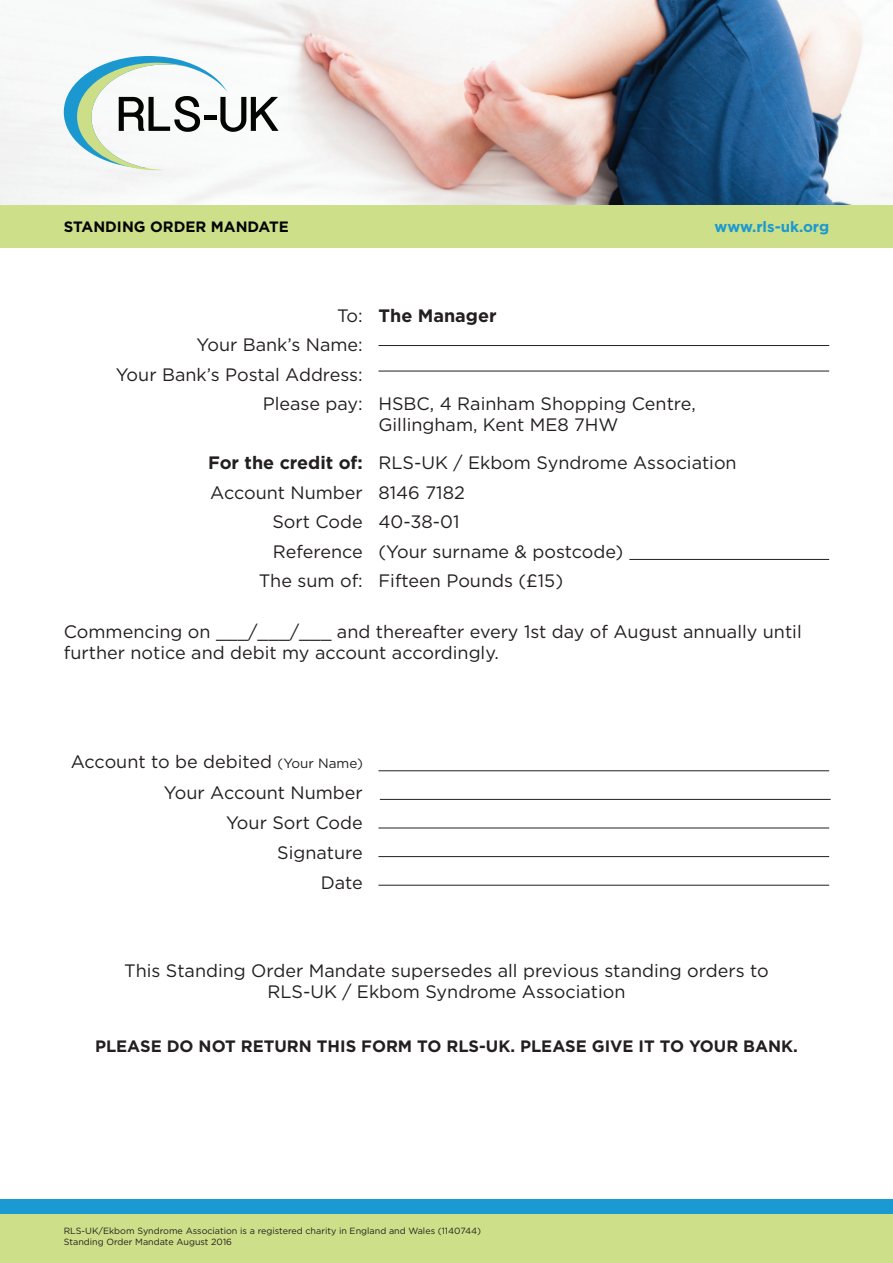
<style>
.page{position:relative;width:893px;height:1263px;background:#fff}
.page>*{position:absolute;margin:0;border:0;box-sizing:border-box;transform-origin:0 0}
.t1{font:18px/29.5px "Gotham";color:#231f20}
.t2{font:700 18px "Gotham";color:#231f20}
.t3{font:700 16.5px "Gotham";color:#231f20}
.t4{font:700 15px "Gotham";color:#040503}
.t5{font:700 15px "Gotham";color:#1b99d1}
.t6{font:9px/10.8px "Gotham";color:#231f20}
.s1{font-size:13.5px}
</style>
<div class="page">
<img style="left:0;top:0;width:893px;height:205px">
<svg style="left:64px;top:56px;width:215px;height:114px"></svg>
<div style="left:0;top:205px;width:893px;height:43px;background:#cddf88"></div>
<div style="left:0;top:1214px;width:893px;height:49px;background:#cddf88"></div>
<div style="left:0;top:1199px;width:893px;height:15px;background:#1b99d1"></div>
<hr style="left:378px;top:345px;width:451px;height:1px;background:#231f20">
<hr style="left:378px;top:770px;width:451px;height:1px;background:#231f20">
<hr style="left:380px;top:799px;width:451px;height:1px;background:#231f20">
<hr style="left:378px;top:828px;width:451px;height:1px;background:#231f20">
<hr style="left:378px;top:856px;width:451px;height:1px;background:#231f20">
<hr style="left:378px;top:885px;width:451px;height:1px;background:#231f20">
<hr style="left:629px;top:559px;width:200px;height:1px;background:#231f20">
<hr style="left:378px;top:371px;width:451px;height:1px;background:#231f20">
<p class="t4" style="left:64px;top:218px;width:227px">STANDING ORDER MANDATE</p>
<p class="t5" style="left:715px;top:218px;width:116px">www.rls-uk.org</p>
<p class="t2" style="left:378px;top:305px;width:120px">The Manager</p>
<p class="t1" style="left:116px;top:300px;width:249px;text-align:right">To:<br>Your Bank’s Name:<br>Your Bank’s Postal Address:<br>Please pay:</p>
<p class="t1" style="left:378px;top:393px;width:319px;line-height:21px">HSBC, 4 Rainham Shopping Centre,<br>Gillingham, Kent ME8 7HW</p>
<p class="t1" style="left:378px;top:448px;width:360px">RLS-UK / Ekbom Syndrome Association<br>8146 7182<br>40-38-01<br>(Your surname &amp; postcode)<br>Fifteen Pounds (£15)</p>
<p class="t1" style="left:64px;top:621px;width:739px;line-height:21px">Commencing on ___/___/___ and thereafter every 1st day of August annually until further notice and debit my account accordingly.</p>
<p class="t2" style="left:208px;top:453px;width:156px">For the credit of:</p>
<p class="t1" style="left:210px;top:477px;width:154px;text-align:right">Account Number<br>Sort Code<br>Reference<br>The sum of:</p>
<p class="t1" style="left:71px;top:747px;width:293px;line-height:30.2px;text-align:right">Account to be debited <span class="s1">(Your Name)<br></span>Your Account Number<br>Your Sort Code<br>Signature<br>Date</p>
<p class="t1" style="left:124px;top:959px;width:646px;line-height:21px;text-align:center">This Standing Order Mandate supersedes all previous standing orders to<br>RLS-UK / Ekbom Syndrome Association</p>
<p class="t3" style="left:95px;top:1037px;width:704px">PLEASE DO NOT RETURN THIS FORM TO RLS-UK. PLEASE GIVE IT TO YOUR BANK.</p>
<p class="t6" style="left:64px;top:1225px;width:419px">RLS-UK/Ekbom Syndrome Association is a registered charity in England and Wales (1140744)<br>Standing Order Mandate August 2016</p>
</div>
